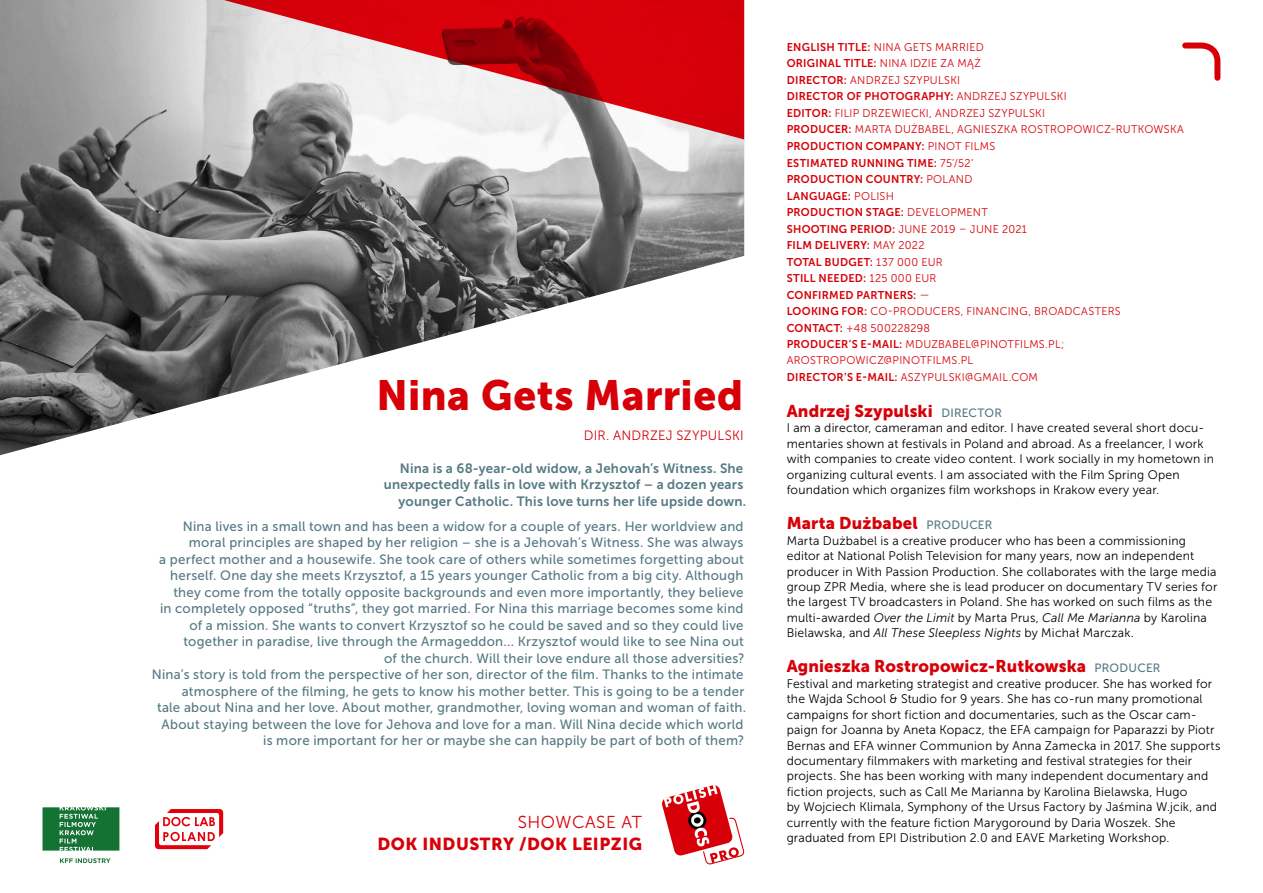
<style>
.page{position:relative;width:1263px;height:893px;background:#fff}
.page>*{position:absolute;margin:0;border:0;box-sizing:border-box;transform-origin:0 0}
.t1{font:42px "Museo Sans 900";letter-spacing:.01em;color:#d70008}
.t2{font:17.25px "Museo Sans 900";letter-spacing:.03em;color:#d70008}
.t3{font:17.25px "Museo Sans 300";letter-spacing:.03em;color:#d70008}
.t4{font:16.95px "Museo Sans 900";letter-spacing:.01em;color:#d70008}
.t5{font:13.5px/16.5px "Museo Sans 500";letter-spacing:.02em;color:#557a83;text-align:right}
.t6{font:13.5px/16.5px "Museo Sans 700";letter-spacing:.02em;color:#557a83;text-align:right}
.t7{font:13.5px "Museo Sans 300";letter-spacing:.02em;color:#d70008}
.t8{font:12.45px/15.5px "Museo Sans 300";letter-spacing:.015em;color:#000}
.t9{font:11.25px/16.5px "Museo Sans 300";letter-spacing:.025em;color:#d70008}
.t10{font:11.25px/16.5px "Museo Sans 700";letter-spacing:.025em;color:#d70008}
.s1{font-family:"Museo Sans 700"}
.s2{font-family:"Museo Sans 300"}
.s3{font-family:"Museo Sans 500";font-size:12px;color:#557a83}
.s4{font-style:italic}
</style>
<div class="page">
<img style="left:0;top:0;width:744px;height:455px">
<svg style="left:225px;top:0;width:519px;height:139px"></svg>
<svg style="left:155px;top:809px;width:68px;height:40px"></svg>
<svg style="left:662px;top:785px;width:82px;height:79px"></svg>
<svg style="left:1182px;top:42px;width:39px;height:39px"></svg>
<svg style="left:43px;top:807px;width:76px;height:44px;background:#33844d"></svg>
<svg style="left:60px;top:858px;width:51px;height:5px"></svg>
<h1 class="t1" style="left:376px;top:372px;width:368px">Nina Gets Married</h1>
<p class="t7" style="left:584px;top:428px;width:161px">DIR. ANDRZEJ SZYPULSKI</p>
<p class="t6" style="left:384px;top:460px;width:364px">Nina is a 68-year-old widow, a Jehovah’s Witness. She unexpectedly falls in love with Krzysztof – a dozen years younger Catholic. This love turns her life upside down.</p>
<p class="t5" style="left:152px;top:518px;width:596px">Nina lives in a small town and has been a widow for a couple of years. Her worldview and moral principles are shaped by her religion – she is a Jehovah’s Witness. She was always<br>a perfect mother and a housewife. She took care of others while sometimes forgetting about herself. One day she meets Krzysztof, a 15 years younger Catholic from a big city. Although they come from the totally opposite backgrounds and even more importantly, they believe<br>in completely opposed “truths”, they got married. For Nina this marriage becomes some kind of a mission. She wants to convert Krzysztof so he could be saved and so they could live together in paradise, live through the Armageddon... Krzysztof would like to see Nina out<br>of the church. Will their love endure all those adversities?<br>Nina’s story is told from the perspective of her son, director of the film. Thanks to the intimate atmosphere of the filming, he gets to know his mother better. This is going to be a tender<br>tale about Nina and her love. About mother, grandmother, loving woman and woman of faith.<br>About staying between the love for Jehova and love for a man. Will Nina decide which world is more important for her or maybe she can happily be part of both of them?</p>
<h2 class="t3" style="left:518px;top:813px;width:126px">SHOWCASE AT</h2>
<h2 class="t2" style="left:377px;top:835px;width:266px">DOK INDUSTRY /DOK LEIPZIG</h2>
<p class="t9" style="left:787px;top:39px;width:199px"><span class="s1">ENGLISH TITLE:</span> NINA GETS MARRIED</p>
<p class="t10" style="left:787px;top:55px;width:196px">ORIGINAL TITLE: <span class="s2">NINA IDZIE ZA MĄŻ</span></p>
<p class="t9" style="left:787px;top:72px;width:175px"><span class="s1">DIRECTOR:</span> ANDRZEJ SZYPULSKI</p>
<p class="t10" style="left:787px;top:88px;width:281px">DIRECTOR OF PHOTOGRAPHY: <span class="s2">ANDRZEJ SZYPULSKI</span></p>
<p class="t9" style="left:787px;top:105px;width:399px"><span class="s1">EDITOR:</span> FILIP DRZEWIECKI, ANDRZEJ SZYPULSKI<br><span class="s1">PRODUCER:</span> MARTA DUŻBABEL, AGNIESZKA ROSTROPOWICZ-RUTKOWSKA</p>
<p class="t10" style="left:787px;top:138px;width:210px">PRODUCTION COMPANY: <span class="s2">PINOT FILMS<br></span>ESTIMATED RUNNING TIME: <span class="s2">75’/52’<br></span>PRODUCTION COUNTRY: <span class="s2">POLAND<br></span>LANGUAGE: <span class="s2">POLISH<br></span>PRODUCTION STAGE: <span class="s2">DEVELOPMENT</span></p>
<p class="t9" style="left:787px;top:220px;width:242px"><span class="s1">SHOOTING PERIOD:</span> JUNE 2019 – JUNE 2021</p>
<p class="t10" style="left:787px;top:237px;width:157px">FILM DELIVERY: <span class="s2">MAY 2022<br></span>TOTAL BUDGET: <span class="s2">137 000 EUR<br></span>STILL NEEDED: <span class="s2">125 000 EUR<br></span>CONFIRMED PARTNERS: <span class="s2">—</span></p>
<p class="t9" style="left:787px;top:303px;width:336px"><span class="s1">LOOKING FOR:</span> CO-PRODUCERS, FINANCING, BROADCASTERS <span class="s1">CONTACT:</span> +48 500228298<br><span class="s1">PRODUCER’S E-MAIL:</span> MDUZBABEL@PINOTFILMS.PL; AROSTROPOWICZ@PINOTFILMS.PL<br><span class="s1">DIRECTOR’S E-MAIL:</span> ASZYPULSKI@GMAIL.COM</p>
<h3 class="t4" style="left:787px;top:401px;width:217px">Andrzej Szypulski <span class="s3">DIRECTOR</span></h3>
<p class="t8" style="left:787px;top:420px;width:429px">I am a director, cameraman and editor. I have created several short docu&shy;mentaries shown at festivals in Poland and abroad. As a freelancer, I work with companies to create video content. I work socially in my hometown in organizing cultural events. I am associated with the Film Spring Open foundation which organizes film workshops in Krakow every year.</p>
<h3 class="t4" style="left:787px;top:514px;width:207px">Marta Dużbabel <span class="s3">PRODUCER</span></h3>
<p class="t8" style="left:787px;top:533px;width:432px">Marta Dużbabel is a creative producer who has been a commissioning editor at National Polish Television for many years, now an independent producer in With Passion Production. She collaborates with the large media group ZPR Media, where she is lead producer on documentary TV series for the largest TV broadcasters in Poland. She has worked on such films as the multi-awarded <span class="s4">Over the Limit</span> by Marta Prus, <span class="s4">Call Me Marianna</span> by Karolina Bielawska, and <span class="s4">All These Sleepless Nights</span> by Michał Marczak.</p>
<h3 class="t4" style="left:787px;top:657px;width:375px">Agnieszka Rostropowicz-Rutkowska <span class="s3">PRODUCER</span></h3>
<p class="t8" style="left:787px;top:676px;width:435px">Festival and marketing strategist and creative producer. She has worked for the Wajda School &amp; Studio for 9 years. She has co-run many promotional campaigns for short fiction and documentaries, such as the Oscar cam&shy;paign for Joanna by Aneta Kopacz, the EFA campaign for Paparazzi by Piotr Bernas and EFA winner Communion by Anna Zamecka in 2017. She supports documentary filmmakers with marketing and festival strategies for their projects. She has been working with many independent documentary and fiction projects, such as Call Me Marianna by Karolina Bielawska, Hugo<br>by Wojciech Klimala, Symphony of the Ursus Factory by Jaśmina W.jcik, and currently with the feature fiction Marygoround by Daria Woszek. She graduated from EPI Distribution 2.0 and EAVE Marketing Workshop.</p>
</div>
